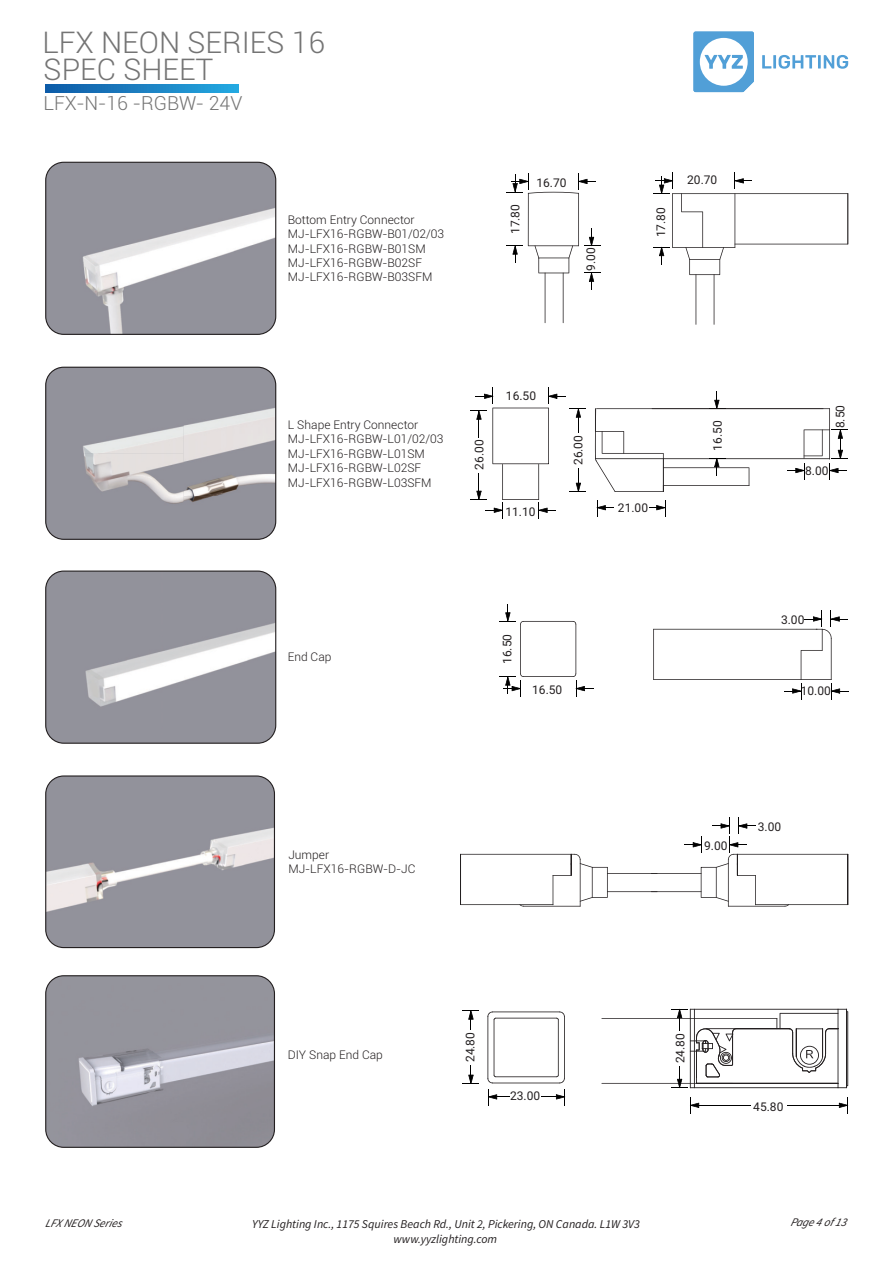
<style>
.page{position:relative;width:893px;height:1263px;background:#fff}
.page>*{position:absolute;margin:0;border:0;box-sizing:border-box;transform-origin:0 0}
.t1{font:300 30px/26.7px "Roboto";color:#747474}
.t2{font:300 19.5px "Roboto";color:#747474}
.t3{font:300 12px/14.4px "Roboto";color:#231f20}
.t4{font:12px "Roboto";color:#231f20}
.t5{font:italic 12px/15.1px "Source Sans Pro";color:#231f20;text-align:center}
.t6{font:italic 11.55px "Source Sans Pro";letter-spacing:-.01em;color:#231f20}
</style>
<div class="page">
<svg style="left:693px;top:32px;width:61px;height:60px"></svg>
<svg style="left:762px;top:55px;width:86px;height:14px"></svg>
<svg style="left:45px;top:162px;width:231px;height:173px;background:#a2a2a9"></svg>
<hr style="left:672px;top:247px;width:63px;height:1px;background:#231f20">
<svg style="left:681px;top:193px;width:22px;height:55px"></svg>
<svg style="left:689px;top:259px;width:31px;height:16px"></svg>
<svg style="left:685px;top:247px;width:5px;height:13px"></svg>
<svg style="left:719px;top:247px;width:5px;height:13px"></svg>
<hr style="left:696px;top:274px;width:1px;height:51px;background:#231f20">
<hr style="left:714px;top:274px;width:1px;height:51px;background:#231f20">
<hr style="left:578px;top:193px;width:1px;height:53px;background:#231f20">
<svg style="left:538px;top:258px;width:31px;height:15px"></svg>
<svg style="left:535px;top:245px;width:4px;height:13px"></svg>
<svg style="left:568px;top:245px;width:5px;height:13px"></svg>
<hr style="left:545px;top:273px;width:1px;height:50px;background:#231f20">
<hr style="left:563px;top:273px;width:1px;height:50px;background:#231f20">
<svg style="left:506px;top:245px;width:17px;height:18px"></svg>
<svg style="left:506px;top:174px;width:90px;height:20px"></svg>
<svg style="left:653px;top:247px;width:16px;height:17px"></svg>
<svg style="left:584px;top:229px;width:16px;height:17px"></svg>
<svg style="left:589px;top:273px;width:6px;height:17px"></svg>
<svg style="left:653px;top:172px;width:20px;height:22px"></svg>
<svg style="left:734px;top:172px;width:18px;height:17px"></svg>
<svg style="left:45px;top:367px;width:231px;height:173px;background:#a1a0a6"></svg>
<svg style="left:649px;top:500px;width:17px;height:17px"></svg>
<svg style="left:597px;top:500px;width:16px;height:17px"></svg>
<svg style="left:470px;top:387px;width:116px;height:132px"></svg>
<svg style="left:595px;top:392px;width:253px;height:100px"></svg>
<svg style="left:804px;top:429px;width:19px;height:27px"></svg>
<svg style="left:45px;top:570px;width:231px;height:174px;background:#9f9fa6"></svg>
<hr style="left:520px;top:624px;width:1px;height:50px;background:#231f20">
<hr style="left:575px;top:624px;width:1px;height:50px;background:#231f20">
<hr style="left:523px;top:621px;width:51px;height:1px;background:#231f20">
<hr style="left:523px;top:676px;width:51px;height:1px;background:#231f20">
<hr style="left:653px;top:629px;width:1px;height:51px;background:#231f20">
<hr style="left:653px;top:629px;width:164px;height:1px;background:#231f20">
<hr style="left:831px;top:638px;width:1px;height:42px;background:#231f20">
<hr style="left:653px;top:679px;width:179px;height:1px;background:#231f20">
<div style="left:801px;top:650px;width:22px;height:30px;background:#fff"></div>
<svg style="left:805px;top:610px;width:43px;height:41px"></svg>
<svg style="left:573px;top:673px;width:20px;height:23px"></svg>
<svg style="left:499px;top:673px;width:25px;height:23px"></svg>
<svg style="left:499px;top:604px;width:25px;height:20px"></svg>
<svg style="left:831px;top:683px;width:17px;height:17px"></svg>
<svg style="left:784px;top:683px;width:18px;height:17px"></svg>
<svg style="left:45px;top:775px;width:230px;height:173px;background:#9c9ba3"></svg>
<hr style="left:737px;top:854px;width:111px;height:1px;background:#231f20">
<svg style="left:847px;top:855px;width:1px;height:49px"></svg>
<hr style="left:755px;top:904px;width:93px;height:1px;background:#231f20">
<hr style="left:728px;top:906px;width:57px;height:1px;background:#231f20">
<hr style="left:755px;top:875px;width:1px;height:30px;background:#231f20">
<hr style="left:728px;top:859px;width:1px;height:47px;background:#231f20">
<svg style="left:716px;top:897px;width:13px;height:5px"></svg>
<hr style="left:651px;top:873px;width:50px;height:1px;background:#231f20">
<hr style="left:651px;top:891px;width:50px;height:1px;background:#231f20">
<hr style="left:460px;top:854px;width:111px;height:1px;background:#231f20">
<svg style="left:460px;top:855px;width:1px;height:49px"></svg>
<hr style="left:460px;top:904px;width:93px;height:1px;background:#231f20">
<hr style="left:523px;top:906px;width:57px;height:1px;background:#231f20">
<hr style="left:553px;top:875px;width:1px;height:30px;background:#231f20">
<svg style="left:553px;top:854px;width:28px;height:22px"></svg>
<hr style="left:580px;top:859px;width:1px;height:47px;background:#231f20">
<svg style="left:592px;top:867px;width:16px;height:31px"></svg>
<svg style="left:580px;top:863px;width:13px;height:5px"></svg>
<svg style="left:580px;top:897px;width:13px;height:5px"></svg>
<hr style="left:607px;top:873px;width:50px;height:1px;background:#231f20">
<hr style="left:607px;top:891px;width:50px;height:1px;background:#231f20">
<svg style="left:685px;top:817px;width:70px;height:81px"></svg>
<svg style="left:45px;top:975px;width:230px;height:173px;background:#9a99a2"></svg>
<hr style="left:601px;top:1083px;width:132px;height:1px;background:#231f20">
<hr style="left:601px;top:1018px;width:176px;height:1px;background:#231f20">
<hr style="left:492px;top:1011px;width:68px;height:1px;background:#231f20">
<hr style="left:564px;top:1016px;width:1px;height:63px;background:#231f20">
<hr style="left:492px;top:1082px;width:68px;height:1px;background:#231f20">
<hr style="left:487px;top:1016px;width:1px;height:63px;background:#231f20">
<svg style="left:487px;top:1075px;width:9px;height:8px"></svg>
<hr style="left:494px;top:1019px;width:1px;height:57px;background:#231f20">
<svg style="left:487px;top:1011px;width:9px;height:9px"></svg>
<hr style="left:495px;top:1018px;width:62px;height:1px;background:#231f20">
<svg style="left:556px;top:1011px;width:9px;height:9px"></svg>
<hr style="left:558px;top:1019px;width:1px;height:57px;background:#231f20">
<svg style="left:556px;top:1075px;width:9px;height:8px"></svg>
<hr style="left:495px;top:1076px;width:62px;height:1px;background:#231f20">
<svg style="left:541px;top:1089px;width:24px;height:17px"></svg>
<svg style="left:488px;top:1089px;width:21px;height:17px"></svg>
<svg style="left:462px;top:1065px;width:17px;height:19px"></svg>
<svg style="left:462px;top:1010px;width:17px;height:19px"></svg>
<hr style="left:787px;top:1105px;width:61px;height:1px;background:#000">
<hr style="left:690px;top:1105px;width:61px;height:1px;background:#000">
<svg style="left:839px;top:1097px;width:9px;height:17px"></svg>
<svg style="left:690px;top:1097px;width:9px;height:17px"></svg>
<svg style="left:671px;top:1009px;width:177px;height:79px"></svg>
<svg style="left:45px;top:85px;width:194px;height:7px"></svg>
<h1 class="t1" style="left:42px;top:32px;width:284px">LFX NEON SERIES 16<br>SPEC SHEET</h1>
<h2 class="t2" style="left:43px;top:96px;width:201px">LFX-N-16 -RGBW- 24V</h2>
<p class="t3" style="left:288px;top:214px;width:158px">Bottom Entry Connector<br>MJ-LFX16-RGBW-B01/02/03<br>MJ-LFX16-RGBW-B01SM<br>MJ-LFX16-RGBW-B02SF<br>MJ-LFX16-RGBW-B03SFM</p>
<p class="t4" style="left:510px;top:234px;width:32px;rotate:-90deg">17.80</p>
<p class="t4" style="left:536px;top:178px;width:32px">16.70</p>
<p class="t4" style="left:586px;top:271px;width:25px;rotate:-90deg">9.00</p>
<p class="t4" style="left:656px;top:237px;width:32px;rotate:-90deg">17.80</p>
<p class="t4" style="left:687px;top:175px;width:32px">20.70</p>
<p class="t3" style="left:288px;top:419px;width:157px">L Shape Entry Connector<br>MJ-LFX16-RGBW-L01/02/03<br>MJ-LFX16-RGBW-L01SM<br>MJ-LFX16-RGBW-L02SF<br>MJ-LFX16-RGBW-L03SFM</p>
<p class="t4" style="left:474px;top:470px;width:32px;rotate:-90deg">26.00</p>
<p class="t4" style="left:506px;top:391px;width:32px">16.50</p>
<p class="t4" style="left:505px;top:507px;width:32px">11.10</p>
<p class="t4" style="left:573px;top:465px;width:32px;rotate:-90deg">26.00</p>
<p class="t4" style="left:618px;top:503px;width:32px">21.00</p>
<p class="t4" style="left:713px;top:451px;width:32px;rotate:-90deg">16.50</p>
<p class="t4" style="left:835px;top:428px;width:25px;rotate:-90deg">8.50</p>
<p class="t4" style="left:805px;top:466px;width:25px">8.00</p>
<p class="t3" style="left:288px;top:650px;width:45px">End Cap</p>
<p class="t4" style="left:503px;top:664px;width:32px;rotate:-90deg">16.50</p>
<p class="t4" style="left:781px;top:615px;width:25px">3.00</p>
<p class="t4" style="left:532px;top:684px;width:32px">16.50</p>
<p class="t4" style="left:801px;top:686px;width:32px">10.00</p>
<p class="t3" style="left:288px;top:848px;width:129px">Jumper<br>MJ-LFX16-RGBW-D-JC</p>
<p class="t4" style="left:704px;top:840px;width:25px">9.00</p>
<p class="t4" style="left:758px;top:822px;width:25px">3.00</p>
<p class="t3" style="left:288px;top:1048px;width:97px">DIY Snap End Cap</p>
<p class="t4" style="left:465px;top:1062px;width:32px;rotate:-90deg">24.80</p>
<p class="t4" style="left:510px;top:1091px;width:32px">23.00</p>
<p class="t4" style="left:675px;top:1063px;width:32px;rotate:-90deg">24.80</p>
<p class="t4" style="left:753px;top:1102px;width:32px">45.80</p>
<p class="t6" style="left:45px;top:1218px;width:81px">LFX NEON Series</p>
<p class="t5" style="left:252px;top:1217px;width:389px">YYZ Lighting Inc., 1175 Squires Beach Rd., Unit 2, Pickering, ON Canada. L1W 3V3 www.yyzlighting.com</p>
<p class="t6" style="left:790px;top:1217px;width:61px">Page4of 13</p>
</div>
